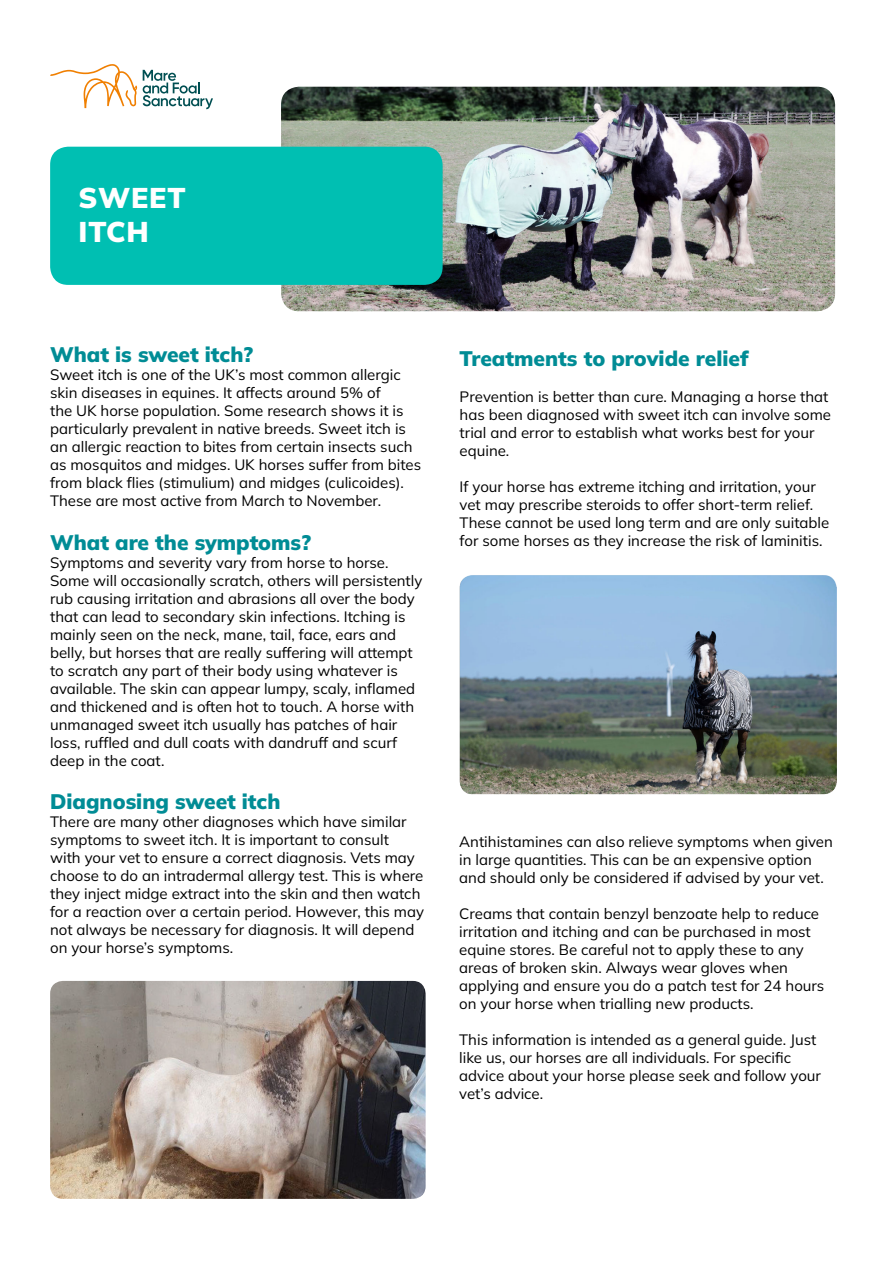
<style>
.page{position:relative;width:893px;height:1263px;background:#fff}
.page>*{position:absolute;margin:0;border:0;box-sizing:border-box;transform-origin:0 0}
.t1{font:900 28.5px/34.2px "Mulish";letter-spacing:.03em;color:#fff}
.t2{font:900 21px "Mulish";color:#008c95}
.t3{font:15px/18px "Mulish";color:#000}
.t4{font:200 15px/18px "Mulish";color:#000}
</style>
<div class="page">
<svg style="left:143px;top:70px;width:70px;height:39px"></svg>
<svg style="left:50px;top:64px;width:87px;height:44px"></svg>
<img style="left:281px;top:87px;width:554px;height:224px">
<div style="left:50px;top:147px;width:393px;height:138px;background:#00bfb2;border-radius:18px"></div>
<img style="left:50px;top:981px;width:376px;height:218px">
<img style="left:459px;top:575px;width:377px;height:220px">
<h1 class="t1" style="left:79px;top:183px;width:109px">sWeet itch</h1>
<h2 class="t2" style="left:50px;top:347px;width:205px">What is sweet itch?</h2>
<p class="t3" style="left:50px;top:368px;width:372px">Sweet itch is one of the UK’s most common allergic skin diseases in equines. It affects around 5% of<br>the UK horse population. Some research shows it is particularly prevalent in native breeds. Sweet itch is an allergic reaction to bites from certain insects such as mosquitos and midges. UK horses suffer from bites from black flies (stimulium) and midges (culicoides).<br>These are most active from March to November.</p>
<h2 class="t2" style="left:50px;top:534px;width:263px">What are the symptoms?</h2>
<p class="t3" style="left:50px;top:555px;width:374px">Symptoms and severity vary from horse to horse.<br>Some will occasionally scratch, others will persistently rub causing irritation and abrasions all over the body that can lead to secondary skin infections. Itching is mainly seen on the neck, mane, tail, face, ears and belly, but horses that are really suffering will attempt to scratch any part of their body using whatever is available. The skin can appear lumpy, scaly, inflamed and thickened and is often hot to touch. A horse with unmanaged sweet itch usually has patches of hair loss, ruffled and dull coats with dandruff and scurf deep in the coat.</p>
<h2 class="t2" style="left:50px;top:793px;width:232px">Diagnosing sweet itch</h2>
<p class="t3" style="left:50px;top:814px;width:375px">There are many other diagnoses which have similar symptoms to sweet itch. It is important to consult<br>with your vet to ensure a correct diagnosis. Vets may choose to do an intradermal allergy test. This is where they inject midge extract into the skin and then watch for a reaction over a certain period. However, this may not always be necessary for diagnosis. It will depend on your horse’s symptoms.</p>
<h2 class="t2" style="left:460px;top:350px;width:290px">treatments to provide relief</h2>
<p class="t3" style="left:460px;top:389px;width:373px">Prevention is better than cure. Managing a horse that has been diagnosed with sweet itch can involve some trial and error to establish what works best for your equine.</p>
<p class="t3" style="left:460px;top:479px;width:371px">If your horse has extreme itching and irritation, your vet may prescribe steroids to offer short-term relief.<br>These cannot be used long term and are only suitable for some horses as they increase the risk of laminitis.</p>
<p class="t4" style="left:459px;top:834px;width:375px">Antihistamines can also relieve symptoms when given in large quantities. This can be an expensive option and should only be considered if advised by your vet.</p>
<p class="t4" style="left:459px;top:906px;width:367px">Creams that contain benzyl benzoate help to reduce irritation and itching and can be purchased in most equine stores. Be careful not to apply these to any areas of broken skin. Always wear gloves when applying and ensure you do a patch test for 24 hours on your horse when trialling new products.</p>
<p class="t4" style="left:459px;top:1032px;width:363px">This information is intended as a general guide. Just like us, our horses are all individuals. For specific advice about your horse please seek and follow your vet’s advice.</p>
<p class="t3" style="left:460px;top:839px;width:366px">in large quantities. This can be an expensive option and should only be considered if advised by your vet.</p>
<p class="t3" style="left:460px;top:911px;width:362px">Your vet may be able to prescribe this to help reduce the itching.</p>
<p class="t3" style="left:460px;top:965px;width:361px">Creams that contain benzyl benzoate help to reduce irritation and itching and can be purchased in most equine stores. Be careful not to apply these to any</p>
<p class="t3" style="left:460px;top:1037px;width:367px">applying and ensure you do a patch test for 24 hours on your horse when trialling new products.</p>
</div>
